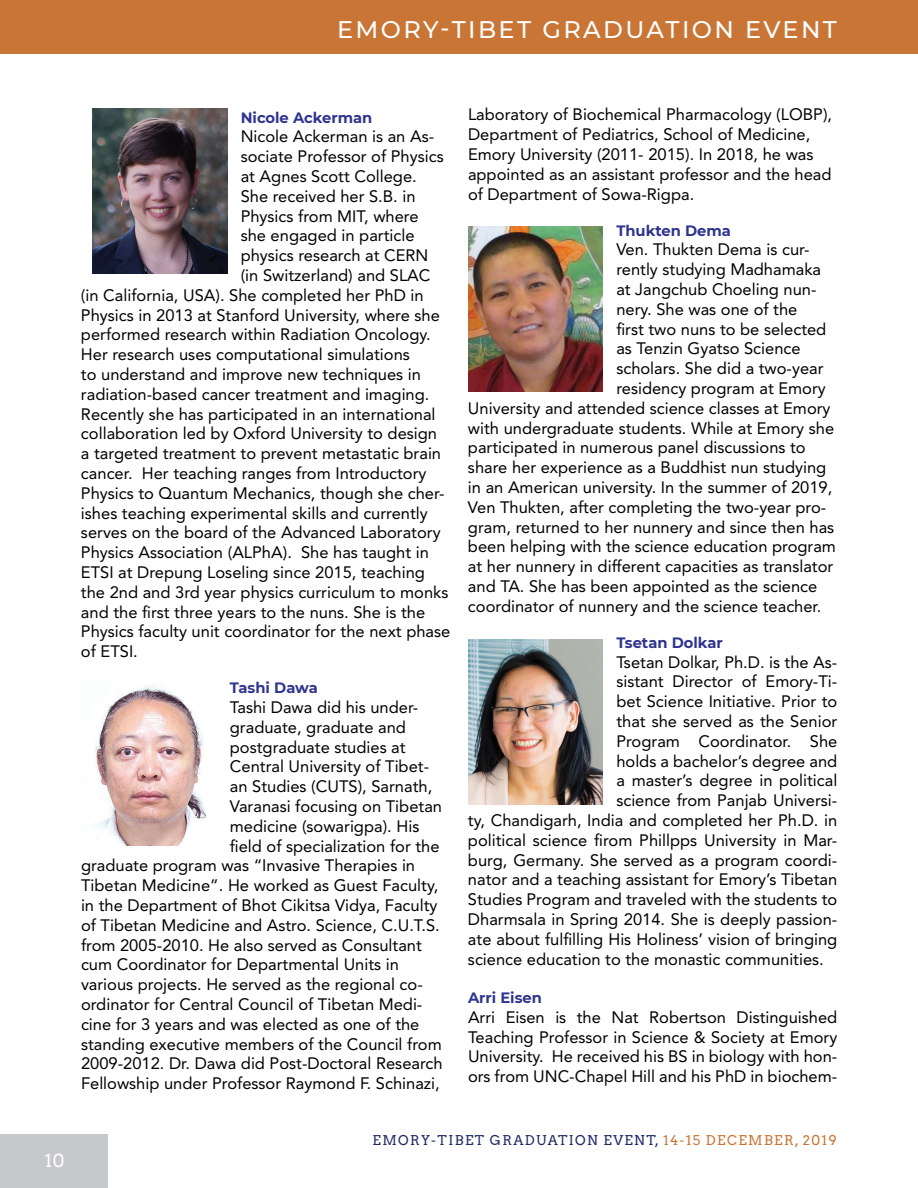
<style>
.page{position:relative;width:918px;height:1188px;background:#fff}
.page>*{position:absolute;margin:0;border:0;box-sizing:border-box;transform-origin:0 0}
.t1{font:500 24px "Montserrat";letter-spacing:.1em;color:#fff}
.t2{font:18px "Arvo";color:#fff}
.t3{font:16.5px/19.8px "Avenir LT Std";color:#000}
.t4{font:700 15px "Montserrat";color:#2f358e}
.t5{font:13.5px "Arvo";letter-spacing:.1em;color:#212b64}
.s1{color:#c97535}
</style>
<div class="page">
<div style="left:0;top:1134px;width:108px;height:54px;background:#c7c8ca"></div>
<div style="left:0;top:0;width:918px;height:54px;background:#c97535"></div>
<img style="left:468px;top:639px;width:135px;height:165px">
<img style="left:92px;top:108px;width:135px;height:165px">
<img style="left:468px;top:226px;width:135px;height:166px">
<img style="left:95px;top:685px;width:112px;height:160px">
<h1 class="t1" style="left:337px;top:13px;width:501px">EMORY-TIBET GRADUATION EVENT</h1>
<p class="t2" style="left:44px;top:1150px;width:22px">10</p>
<p class="t4" style="left:241px;top:106px;width:133px">Nicole Ackerman</p>
<p class="t3" style="left:241px;top:127px;width:195px">Nicole Ackerman is an As-</p>
<p class="t3" style="left:241px;top:147px;width:205px">sociate Professor of Physics</p>
<p class="t3" style="left:241px;top:166px;width:178px">at Agnes Scott College.</p>
<p class="t3" style="left:241px;top:186px;width:176px">She received her S.B. in</p>
<p class="t3" style="left:241px;top:206px;width:179px">Physics from MIT, where</p>
<p class="t3" style="left:241px;top:226px;width:175px">she engaged in particle</p>
<p class="t3" style="left:241px;top:246px;width:189px">physics research at CERN</p>
<p class="t3" style="left:241px;top:265px;width:191px">(in Switzerland) and SLAC</p>
<p class="t3" style="left:81px;top:285px;width:344px">(in California, USA). She completed her PhD in</p>
<p class="t3" style="left:81px;top:305px;width:360px">Physics in 2013 at Stanford University, where she</p>
<p class="t3" style="left:81px;top:325px;width:351px">performed research within Radiation Oncology.</p>
<p class="t3" style="left:81px;top:345px;width:330px">Her research uses computational simulations</p>
<p class="t3" style="left:81px;top:364px;width:341px">to understand and improve new techniques in</p>
<p class="t3" style="left:81px;top:384px;width:350px">radiation-based cancer treatment and imaging.</p>
<p class="t3" style="left:81px;top:404px;width:356px">Recently she has participated in an international</p>
<p class="t3" style="left:81px;top:424px;width:358px">collaboration led by Oxford University to design</p>
<p class="t3" style="left:81px;top:444px;width:362px">a targeted treatment to prevent metastatic brain</p>
<p class="t3" style="left:81px;top:463px;width:347px">cancer. Her teaching ranges from Introductory</p>
<p class="t3" style="left:81px;top:483px;width:365px">Physics to Quantum Mechanics, though she cher-</p>
<p class="t3" style="left:81px;top:503px;width:348px">ishes teaching experimental skills and currently</p>
<p class="t3" style="left:81px;top:523px;width:361px">serves on the board of the Advanced Laboratory</p>
<p class="t3" style="left:81px;top:543px;width:349px">Physics Association (ALPhA). She has taught in</p>
<p class="t3" style="left:81px;top:562px;width:345px">ETSI at Drepung Loseling since 2015, teaching</p>
<p class="t3" style="left:81px;top:582px;width:369px">the 2nd and 3rd year physics curriculum to monks</p>
<p class="t3" style="left:81px;top:602px;width:346px">and the first three years to the nuns. She is the</p>
<p class="t3" style="left:81px;top:622px;width:371px">Physics faculty unit coordinator for the next phase</p>
<p class="t3" style="left:81px;top:642px;width:58px">of ETSI.</p>
<p class="t4" style="left:230px;top:677px;width:89px">Tashi Dawa</p>
<p class="t3" style="left:230px;top:697px;width:190px">Tashi Dawa did his under-</p>
<p class="t3" style="left:230px;top:717px;width:178px">graduate, graduate and</p>
<p class="t3" style="left:230px;top:737px;width:177px">postgraduate studies at</p>
<p class="t3" style="left:230px;top:757px;width:201px">Central University of Tibet-</p>
<p class="t3" style="left:230px;top:777px;width:204px">an Studies (CUTS), Sarnath,</p>
<p class="t3" style="left:230px;top:796px;width:214px">Varanasi focusing on Tibetan</p>
<p class="t3" style="left:230px;top:816px;width:191px">medicine (sowarigpa). His</p>
<p class="t3" style="left:230px;top:836px;width:211px">field of specialization for the</p>
<p class="t3" style="left:81px;top:856px;width:336px">graduate program was “Invasive Therapies in</p>
<p class="t3" style="left:81px;top:876px;width:359px">Tibetan Medicine”. He worked as Guest Faculty,</p>
<p class="t3" style="left:81px;top:895px;width:358px">in the Department of Bhot Cikitsa Vidya, Faculty</p>
<p class="t3" style="left:81px;top:915px;width:360px">of Tibetan Medicine and Astro. Science, C.U.T.S.</p>
<p class="t3" style="left:81px;top:935px;width:342px">from 2005-2010. He also served as Consultant</p>
<p class="t3" style="left:81px;top:955px;width:319px">cum Coordinator for Departmental Units in</p>
<p class="t3" style="left:81px;top:975px;width:343px">various projects. He served as the regional co-</p>
<p class="t3" style="left:81px;top:994px;width:343px">ordinator for Central Council of Tibetan Medi-</p>
<p class="t3" style="left:81px;top:1014px;width:340px">cine for 3 years and was elected as one of the</p>
<p class="t3" style="left:81px;top:1034px;width:362px">standing executive members of the Council from</p>
<p class="t3" style="left:81px;top:1054px;width:363px">2009-2012. Dr. Dawa did Post-Doctoral Research</p>
<p class="t3" style="left:81px;top:1074px;width:360px">Fellowship under Professor Raymond F. Schinazi,</p>
<p class="t3" style="left:468px;top:105px;width:366px">Laboratory of Biochemical Pharmacology (LOBP), Department of Pediatrics, School of Medicine, Emory University (2011- 2015). In 2018, he was appointed as an assistant professor and the head of Department of Sowa-Rigpa.</p>
<p class="t4" style="left:616px;top:220px;width:116px">Thukten Dema</p>
<p class="t3" style="left:616px;top:240px;width:195px">Ven. Thukten Dema is cur-</p>
<p class="t3" style="left:616px;top:260px;width:206px">rently studying Madhamaka</p>
<p class="t3" style="left:616px;top:280px;width:202px">at Jangchub Choeling nun-</p>
<p class="t3" style="left:616px;top:299px;width:183px">nery. She was one of the</p>
<p class="t3" style="left:616px;top:319px;width:212px">first two nuns to be selected</p>
<p class="t3" style="left:616px;top:339px;width:186px">as Tenzin Gyatso Science</p>
<p class="t3" style="left:616px;top:359px;width:209px">scholars. She did a two-year</p>
<p class="t3" style="left:616px;top:379px;width:211px">residency program at Emory</p>
<p class="t3" style="left:468px;top:398px;width:364px">University and attended science classes at Emory</p>
<p class="t3" style="left:468px;top:418px;width:368px">with undergraduate students. While at Emory she</p>
<p class="t3" style="left:468px;top:438px;width:339px">participated in numerous panel discussions to</p>
<p class="t3" style="left:468px;top:458px;width:360px">share her experience as a Buddhist nun studying</p>
<p class="t3" style="left:468px;top:478px;width:366px">in an American university. In the summer of 2019,</p>
<p class="t3" style="left:468px;top:497px;width:360px">Ven Thukten, after completing the two-year pro-</p>
<p class="t3" style="left:468px;top:517px;width:368px">gram, returned to her nunnery and since then has</p>
<p class="t3" style="left:468px;top:537px;width:370px">been helping with the science education program</p>
<p class="t3" style="left:468px;top:557px;width:367px">at her nunnery in different capacities as translator</p>
<p class="t3" style="left:468px;top:577px;width:351px">and TA. She has been appointed as the science</p>
<p class="t3" style="left:468px;top:596px;width:355px">coordinator of nunnery and the science teacher.</p>
<p class="t4" style="left:616px;top:632px;width:108px">Tsetan Dolkar</p>
<p class="t3" style="left:616px;top:652px;width:222px">Tsetan Dolkar, Ph.D. is the As-</p>
<p class="t3" style="left:616px;top:672px;width:223px">sistant Director of Emory-Ti-</p>
<p class="t3" style="left:616px;top:692px;width:223px">bet Science Initiative. Prior to</p>
<p class="t3" style="left:616px;top:712px;width:222px">that she served as the Senior</p>
<p class="t3" style="left:616px;top:731px;width:222px">Program Coordinator. She</p>
<p class="t3" style="left:616px;top:751px;width:223px">holds a bachelor’s degree and</p>
<p class="t3" style="left:616px;top:771px;width:223px">a master’s degree in political</p>
<p class="t3" style="left:616px;top:791px;width:223px">science from Panjab Universi-</p>
<p class="t3" style="left:468px;top:811px;width:371px">ty, Chandigarh, India and completed her Ph.D. in</p>
<p class="t3" style="left:468px;top:830px;width:371px">political science firom Phillpps University in Mar-</p>
<p class="t3" style="left:468px;top:850px;width:371px">burg, Germany. She served as a program coordi-</p>
<p class="t3" style="left:468px;top:870px;width:371px">nator and a teaching assistant for Emory’s Tibetan</p>
<p class="t3" style="left:468px;top:890px;width:371px">Studies Program and traveled with the students to</p>
<p class="t3" style="left:468px;top:910px;width:371px">Dharmsala in Spring 2014. She is deeply passion-</p>
<p class="t3" style="left:468px;top:929px;width:371px">ate about fulfilling His Holiness’ vision of bringing</p>
<p class="t3" style="left:468px;top:949px;width:357px">science education to the monastic communities.</p>
<p class="t4" style="left:468px;top:987px;width:75px">Arri Eisen</p>
<p class="t3" style="left:468px;top:1007px;width:371px;text-align:justify">Arri Eisen is the Nat Robertson Distinguished Teaching Professor in Science &amp; Society at Emory University. He received his BS in biology with hon&shy;ors from UNC-Chapel Hill and his PhD in biochem-</p>
<p class="t5" style="left:373px;top:1132px;width:466px">EMORY-TIBET GRADUATION EVENT, <span class="s1">14-15 DECEMBER, 2019</span></p>
</div>
